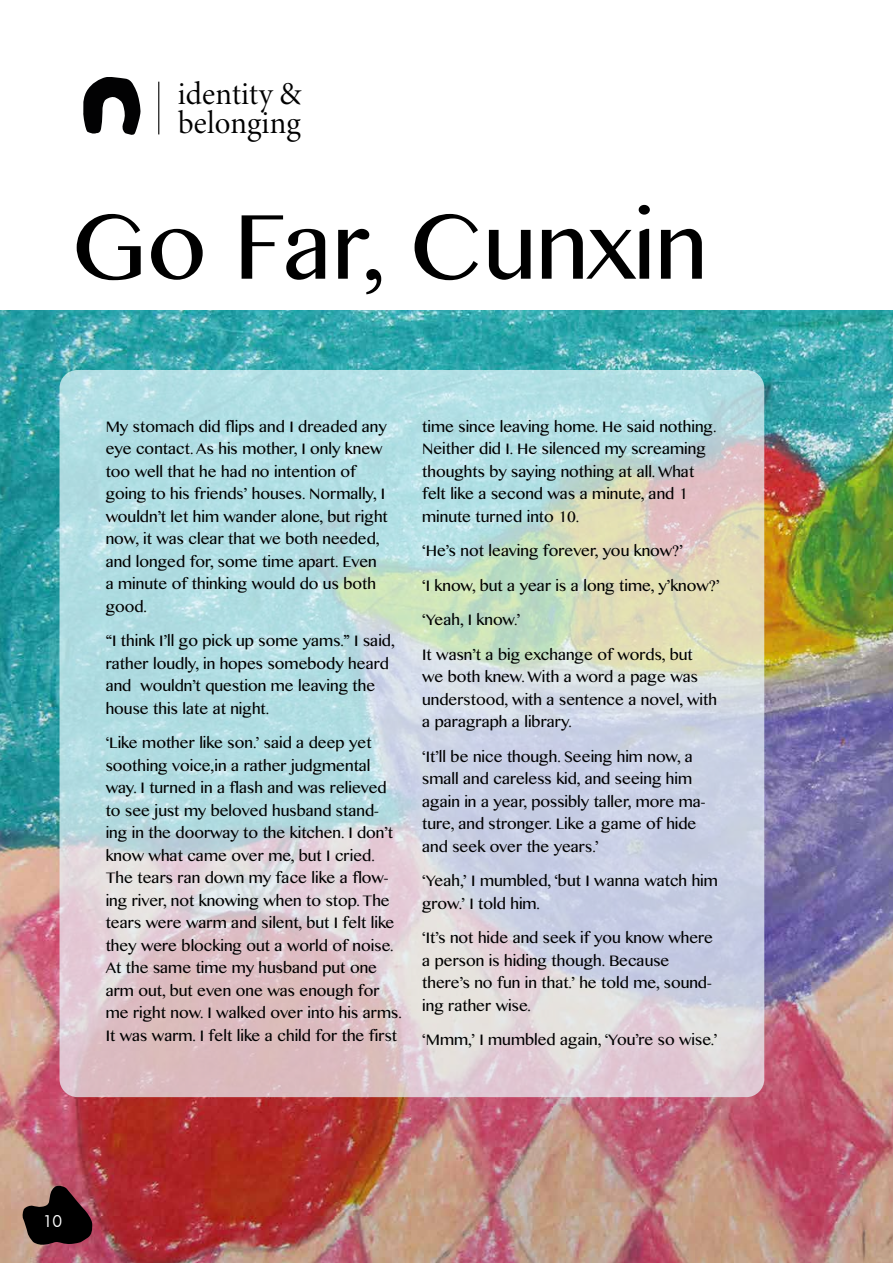
<style>
.page{position:relative;width:893px;height:1263px;background:#fff}
.page>*{position:absolute;margin:0;border:0;box-sizing:border-box;transform-origin:0 0}
.t1{font:109.5px "Khmer MN";color:#000}
.t2{font:32.1px/29px "Minion Variable Concept";color:#000}
.t3{font:18px/22.5px "Khmer MN";color:#000}
.t4{font:15.75px "Futura";color:#fff}
</style>
<div class="page">
<img style="left:0;top:310px;width:893px;height:953px">
<svg style="left:60px;top:370px;width:704px;height:727px;background:#c8d6da"></svg>
<svg style="left:22px;top:1186px;width:70px;height:61px;background:#442b2c"></svg>
<svg style="left:83px;top:77px;width:58px;height:58px"></svg>
<hr style="left:158px;top:82px;width:1px;height:52px;background:#000">
<h2 class="t2" style="left:178px;top:79px;width:126px">identity &amp; belonging</h2>
<h1 class="t1" style="left:71px;top:177px;width:637px">Go Far, Cunxin</h1>
<p class="t3" style="left:106px;top:414px;width:284px">My stomach did flips and I dreaded any eye contact. As his mother, I only knew too well that he had no intention of going to his friends’ houses. Normally, I wouldn’t let him wander alone, but right now, it was clear that we both needed, and longed for, some time apart. Even a minute of thinking would do us both good.</p>
<p class="t3" style="left:106px;top:629px;width:291px">“I think I’ll go pick up some yams.” I said, rather loudly, in hopes somebody heard and wouldn’t question me leaving the house this late at night.</p>
<p class="t3" style="left:106px;top:731px;width:298px">‘Like mother like son.’ said a deep yet soothing voice,in a rather judgmental way. I turned in a flash and was relieved to see just my beloved husband stand&shy;ing in the doorway to the kitchen. I don’t know what came over me, but I cried.<br>The tears ran down my face like a flow&shy;ing river, not knowing when to stop. The tears were warm and silent, but I felt like they were blocking out a world of noise.<br>At the same time my husband put one arm out, but even one was enough for me right now. I walked over into his arms.<br>It was warm. I felt like a child for the first</p>
<p class="t3" style="left:422px;top:414px;width:296px">time since leaving home. He said nothing.<br>Neither did I. He silenced my screaming thoughts by saying nothing at all. What felt like a second was a minute, and 1 minute turned into 10.</p>
<p class="t3" style="left:422px;top:533px;width:299px;line-height:34.5px">‘He’s not leaving forever, you know?’<br>‘I know, but a year is a long time, y’know?’ ‘Yeah, I know.’<br>It wasn’t a big exchange of words, but</p>
<p class="t3" style="left:422px;top:665px;width:296px">we both knew. With a word a page was understood, with a sentence a novel, with a paragraph a library.</p>
<p class="t3" style="left:422px;top:744px;width:285px">‘It’ll be nice though. Seeing him now, a small and careless kid, and seeing him again in a year, possibly taller, more ma&shy;ture, and stronger. Like a game of hide and seek over the years.’</p>
<p class="t3" style="left:422px;top:869px;width:297px">‘Yeah,’ I mumbled, ‘but I wanna watch him grow.’ I told him.</p>
<p class="t3" style="left:422px;top:926px;width:292px">‘It’s not hide and seek if you know where a person is hiding though. Because there’s no fun in that.’ he told me, sound&shy;ing rather wise.</p>
<p class="t3" style="left:422px;top:1028px;width:297px">‘Mmm,’ I mumbled again, ‘You’re so wise.’</p>
<p class="t4" style="left:43px;top:1210px;width:21px">10</p>
</div>
